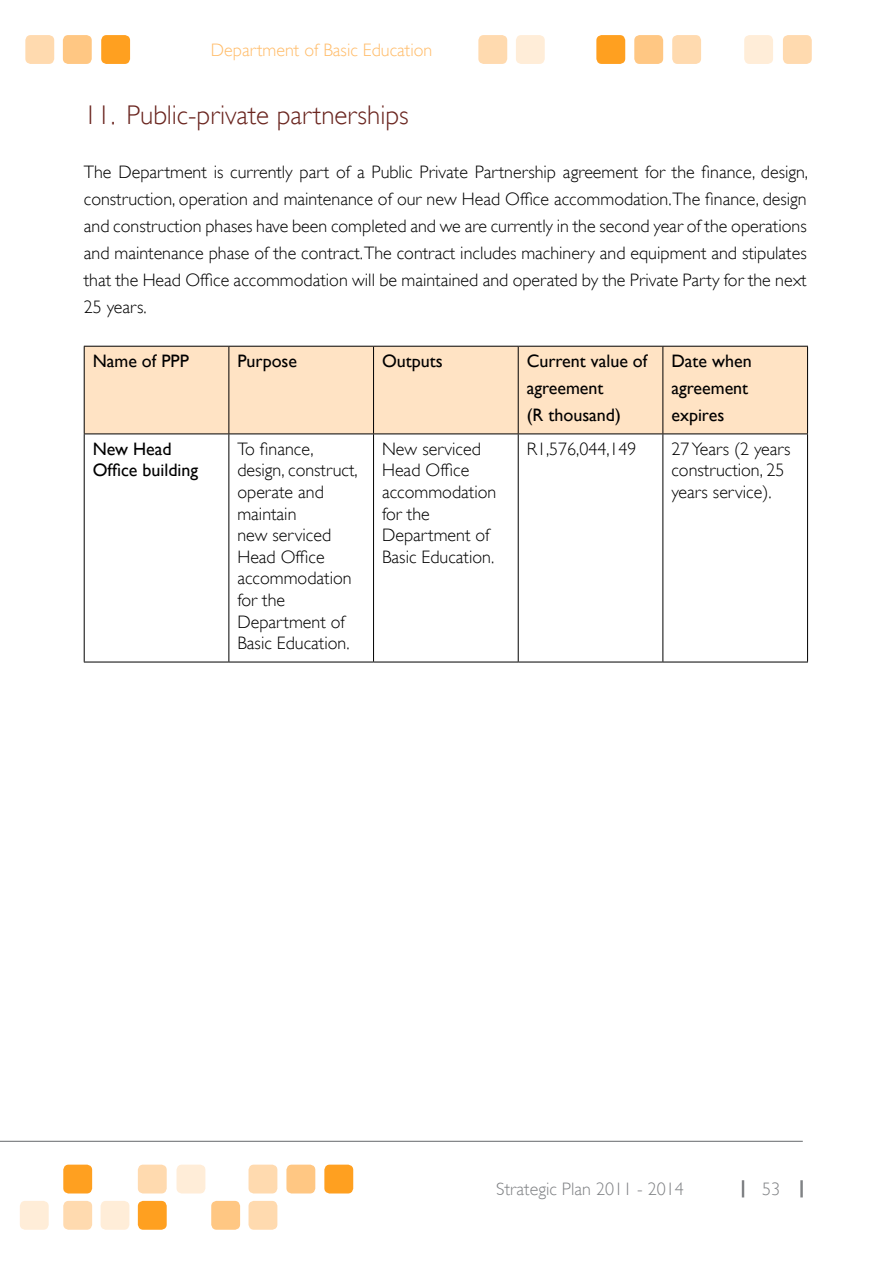
<style>
.page{position:relative;width:893px;height:1263px;background:#fff}
.page>*{position:absolute;margin:0;border:0;box-sizing:border-box;transform-origin:0 0}
.t1{font:300 27px "Gill Sans";color:#6a251f}
.t2{font:300 18px/21.6px "Gill Sans";color:#000}
.t3{font:18px/27px "Gill Sans";color:#000}
.t4{font:300 18px "Gill Sans";color:#ffbd6b}
.t5{font:300 18px "Gill Sans";color:#808285}
</style>
<div class="page">
<div style="left:63px;top:1164px;width:29px;height:29px;background:#ffa020;border-radius:5px"></div>
<div style="left:177px;top:1164px;width:28px;height:29px;background:#ffedd8;border-radius:5px"></div>
<div style="left:138px;top:1164px;width:29px;height:29px;background:#ffdaaf;border-radius:5px"></div>
<div style="left:286px;top:1164px;width:29px;height:29px;background:#ffc783;border-radius:5px"></div>
<div style="left:249px;top:1164px;width:28px;height:29px;background:#ffdaaf;border-radius:5px"></div>
<div style="left:324px;top:1164px;width:29px;height:29px;background:#ffa020;border-radius:5px"></div>
<div style="left:101px;top:1201px;width:28px;height:29px;background:#ffedd8;border-radius:5px"></div>
<div style="left:63px;top:1201px;width:29px;height:29px;background:#ffdaaf;border-radius:5px"></div>
<div style="left:211px;top:1201px;width:29px;height:29px;background:#ffc783;border-radius:5px"></div>
<div style="left:249px;top:1201px;width:28px;height:29px;background:#ffdaaf;border-radius:5px"></div>
<div style="left:138px;top:1201px;width:29px;height:29px;background:#ffa020;border-radius:5px"></div>
<svg style="left:742px;top:1180px;width:2px;height:17px"></svg>
<hr style="left:800px;top:1180px;width:3px;height:17px;background:#808285">
<div style="left:20px;top:1201px;width:29px;height:29px;background:#ffedd8;border-radius:5px"></div>
<hr style="left:0;top:1141px;width:803px;height:1px;background:#808285">
<div style="left:744px;top:35px;width:29px;height:29px;background:#ffedd8;border-radius:5px"></div>
<div style="left:783px;top:35px;width:29px;height:29px;background:#ffdaaf;border-radius:5px"></div>
<div style="left:634px;top:35px;width:29px;height:29px;background:#ffc783;border-radius:5px"></div>
<div style="left:672px;top:35px;width:29px;height:29px;background:#ffdaaf;border-radius:5px"></div>
<div style="left:596px;top:35px;width:29px;height:29px;background:#ffa020;border-radius:5px"></div>
<div style="left:516px;top:35px;width:29px;height:29px;background:#ffedd8;border-radius:5px"></div>
<div style="left:478px;top:35px;width:29px;height:29px;background:#ffdaaf;border-radius:5px"></div>
<div style="left:63px;top:35px;width:29px;height:29px;background:#ffc783;border-radius:5px"></div>
<div style="left:25px;top:35px;width:29px;height:29px;background:#ffdaaf;border-radius:5px"></div>
<div style="left:101px;top:35px;width:29px;height:29px;background:#ffa020;border-radius:5px"></div>
<div style="left:85px;top:347px;width:722px;height:86px;background:#ffe3c4"></div>
<hr style="left:84px;top:346px;width:145px;height:1px;background:#000">
<hr style="left:84px;top:347px;width:1px;height:86px;background:#000">
<hr style="left:229px;top:346px;width:145px;height:1px;background:#000">
<hr style="left:228px;top:347px;width:1px;height:86px;background:#000">
<hr style="left:374px;top:346px;width:144px;height:1px;background:#000">
<hr style="left:373px;top:347px;width:1px;height:86px;background:#000">
<hr style="left:518px;top:346px;width:145px;height:1px;background:#000">
<hr style="left:518px;top:347px;width:1px;height:86px;background:#000">
<hr style="left:663px;top:346px;width:145px;height:1px;background:#000">
<hr style="left:662px;top:347px;width:1px;height:86px;background:#000">
<hr style="left:807px;top:347px;width:1px;height:86px;background:#000">
<hr style="left:84px;top:433px;width:145px;height:1px;background:#000">
<hr style="left:229px;top:433px;width:145px;height:1px;background:#000">
<hr style="left:374px;top:433px;width:144px;height:1px;background:#000">
<hr style="left:518px;top:433px;width:145px;height:1px;background:#000">
<hr style="left:663px;top:433px;width:145px;height:1px;background:#000">
<hr style="left:84px;top:662px;width:145px;height:1px;background:#000">
<hr style="left:229px;top:662px;width:145px;height:1px;background:#000">
<hr style="left:374px;top:662px;width:144px;height:1px;background:#000">
<hr style="left:518px;top:662px;width:145px;height:1px;background:#000">
<hr style="left:663px;top:662px;width:145px;height:1px;background:#000">
<hr style="left:84px;top:434px;width:1px;height:228px;background:#000">
<hr style="left:228px;top:434px;width:1px;height:228px;background:#000">
<hr style="left:373px;top:434px;width:1px;height:228px;background:#000">
<hr style="left:518px;top:434px;width:1px;height:228px;background:#000">
<hr style="left:662px;top:434px;width:1px;height:228px;background:#000">
<hr style="left:807px;top:434px;width:1px;height:228px;background:#000">
<p class="t4" style="left:211px;top:39px;width:223px">Department of Basic Education</p>
<h1 class="t1" style="left:84px;top:99px;width:326px">11. Public-private partnerships</h1>
<p class="t2" style="left:84px;top:158px;width:726px;line-height:27px;text-align:justify">The Department is currently part of a Public Private Partnership agreement for the finance, design, construction, operation and maintenance of our new Head Office accommodation.The finance, design and construction phases have been completed and we are currently in the second year of the operations and maintenance phase of the contract. The contract includes machinery and equipment and stipulates that the Head Office accommodation will be maintained and operated by the Private Party for the next 25 years.</p>
<p class="t3" style="left:93px;top:347px;width:98px">Name of PPP</p>
<p class="t3" style="left:237px;top:347px;width:61px">Purpose</p>
<p class="t3" style="left:382px;top:347px;width:62px">Outputs</p>
<p class="t3" style="left:527px;top:347px;width:122px">Current value of agreement<br>(R thousand)</p>
<p class="t3" style="left:671px;top:347px;width:82px">Date when agreement expires</p>
<p class="t3" style="left:93px;top:438px;width:107px;line-height:21.6px">New Head<br>Office building</p>
<p class="t2" style="left:237px;top:438px;width:122px">To finance, design, construct, operate and maintain<br>new serviced<br>Head Office accommodation for the<br>Department of<br>Basic Education.</p>
<p class="t2" style="left:382px;top:438px;width:116px">New serviced<br>Head Office accommodation for the<br>Department of<br>Basic Education.</p>
<p class="t2" style="left:527px;top:438px;width:111px">R1,576,044,149</p>
<p class="t2" style="left:671px;top:438px;width:121px">27 Years (2 years construction, 25 years service).</p>
<p class="t5" style="left:496px;top:1178px;width:189px">Strategic Plan 2011 - 2014</p>
<p class="t5" style="left:762px;top:1178px;width:19px">53</p>
</div>
